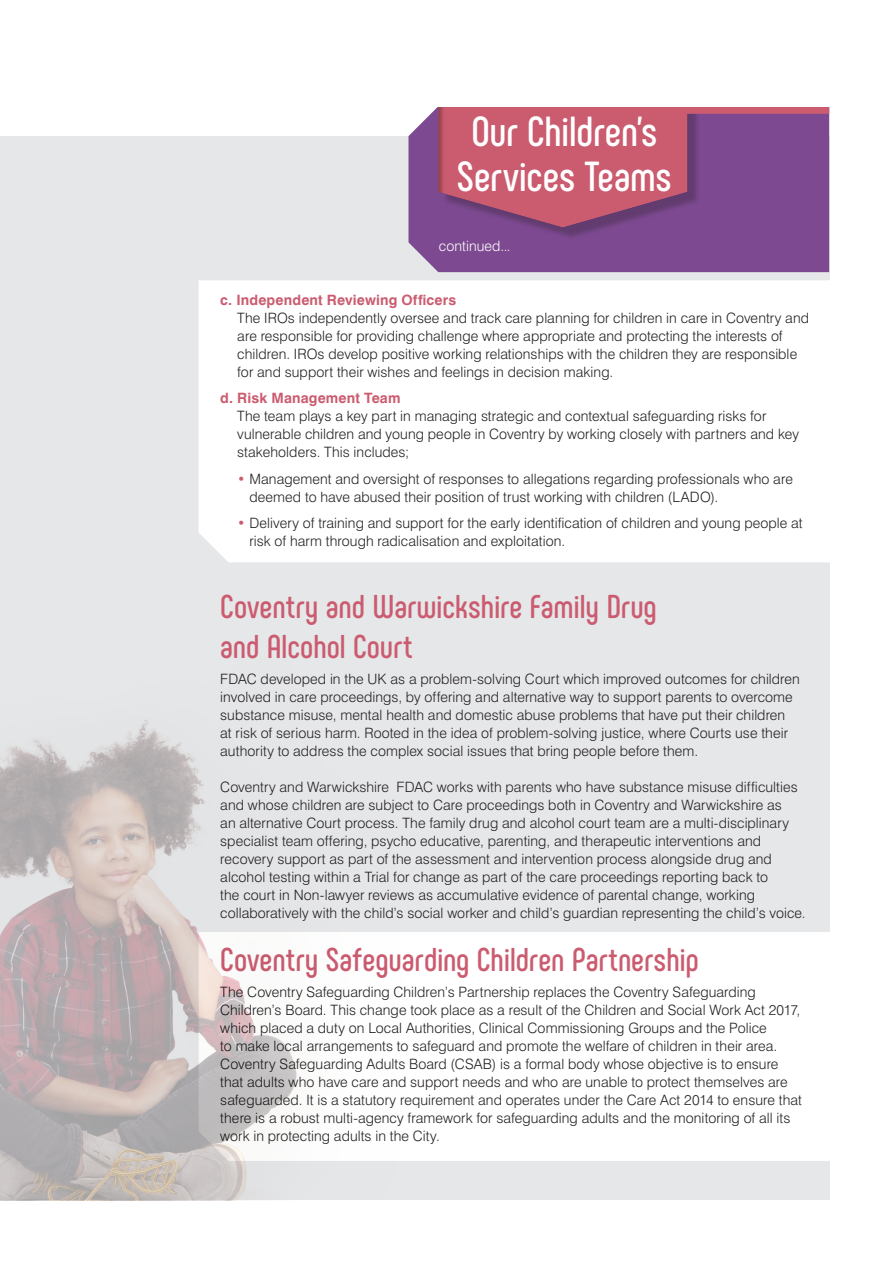
<style>
.page{position:relative;width:893px;height:1263px;background:#fff}
.page>*{position:absolute;margin:0;border:0;box-sizing:border-box;transform-origin:0 0}
.t1{font:700 42px/45px "Phenomena";letter-spacing:-.005em;color:#fff;text-align:center}
.t2{font:700 33px "Phenomena";letter-spacing:-.005em;color:#cb5c70}
.t3{font:300 14.25px/18px "Swiss 721 BT";letter-spacing:.005em;color:#231f20}
.t4{font:700 14.25px "Swiss 721 BT";letter-spacing:.01em;color:#cb5c70}
.t5{font:300 14.25px "Swiss 721 BT";letter-spacing:.005em;color:#fff}
.s1{color:#cb5c70}
</style>
<div class="page">
<div style="left:0;top:136px;width:829px;height:1063px;background:#e6e7e9"></div>
<div style="left:558px;top:932px;width:271px;height:229px;background:#fff"></div>
<div style="left:408px;top:109px;width:421px;height:163px;background:#7d4991"></div>
<div style="left:442px;top:91px;width:258px;height:149px;background:#231f20;opacity:.3"></div>
<div style="left:435px;top:87px;width:254px;height:142px;background:#231f20;opacity:.3"></div>
<div style="left:681px;top:106px;width:148px;height:8px;background:#cb5c70"></div>
<div style="left:429px;top:60px;width:420px;height:46px;background:#fff"></div>
<div style="left:199px;top:280px;width:630px;height:282px;background:#fff"></div>
<img style="left:0;top:720px;width:558px;height:480px">
<p class="t1" style="left:457px;top:109px;width:216px">Our Children’s<br>Services Teams</p>
<p class="t5" style="left:439px;top:237px;width:73px">continued...</p>
<p class="t4" style="left:220px;top:291px;width:238px">c. Independent Reviewing Officers</p>
<p class="t3" style="left:237px;top:309px;width:573px">The IROs independently oversee and track care planning for children in care in Coventry and are responsible for providing challenge where appropriate and protecting the interests of children. IROs develop positive working relationships with the children they are responsible for and support their wishes and feelings in decision making.</p>
<p class="t4" style="left:220px;top:390px;width:182px">d. Risk Management Team</p>
<p class="t3" style="left:237px;top:407px;width:563px">The team plays a key part in managing strategic and contextual safeguarding risks for vulnerable children and young people in Coventry by working closely with partners and key stakeholders. This includes;</p>
<p class="t3" style="left:249px;top:470px;width:545px;text-indent:-12px"><span class="s1">•</span> Management and oversight of responses to allegations regarding professionals who are deemed to have abused their position of trust working with children (LADO).</p>
<p class="t3" style="left:249px;top:514px;width:555px;text-indent:-12px"><span class="s1">•</span> Delivery of training and support for the early identification of children and young people at risk of harm through radicalisation and exploitation.</p>
<p class="t2" style="left:220px;top:586px;width:438px">Coventry and Warwickshire Family Drug</p>
<p class="t2" style="left:220px;top:626px;width:194px">and Alcohol Court</p>
<p class="t3" style="left:220px;top:670px;width:581px">FDAC developed in the UK as a problem-solving Court which improved outcomes for children involved in care proceedings, by offering and alternative way to support parents to overcome substance misuse, mental health and domestic abuse problems that have put their children at risk of serious harm. Rooted in the idea of problem-solving justice, where Courts use their authority to address the complex social issues that bring people before them.</p>
<p class="t3" style="left:220px;top:778px;width:587px">Coventry and Warwickshire FDAC works with parents who have substance misuse difficulties and whose children are subject to Care proceedings both in Coventry and Warwickshire as<br>an alternative Court process. The family drug and alcohol court team are a multi-disciplinary specialist team offering, psycho educative, parenting, and therapeutic interventions and recovery support as part of the assessment and intervention process alongside drug and alcohol testing within a Trial for change as part of the care proceedings reporting back to<br>the court in Non-lawyer reviews as accumulative evidence of parental change, working collaboratively with the child’s social worker and child’s guardian representing the child’s voice.</p>
<p class="t2" style="left:220px;top:939px;width:480px">Coventry Safeguarding Children Partnership</p>
<p class="t3" style="left:220px;top:983px;width:583px">The Coventry Safeguarding Children’s Partnership replaces the Coventry Safeguarding Children’s Board. This change took place as a result of the Children and Social Work Act 2017, which placed a duty on Local Authorities, Clinical Commissioning Groups and the Police<br>to make local arrangements to safeguard and promote the welfare of children in their area.<br>Coventry Safeguarding Adults Board (CSAB) is a formal body whose objective is to ensure that adults who have care and support needs and who are unable to protect themselves are safeguarded. It is a statutory requirement and operates under the Care Act 2014 to ensure that there is a robust multi-agency framework for safeguarding adults and the monitoring of all its work in protecting adults in the City.</p>
</div>
